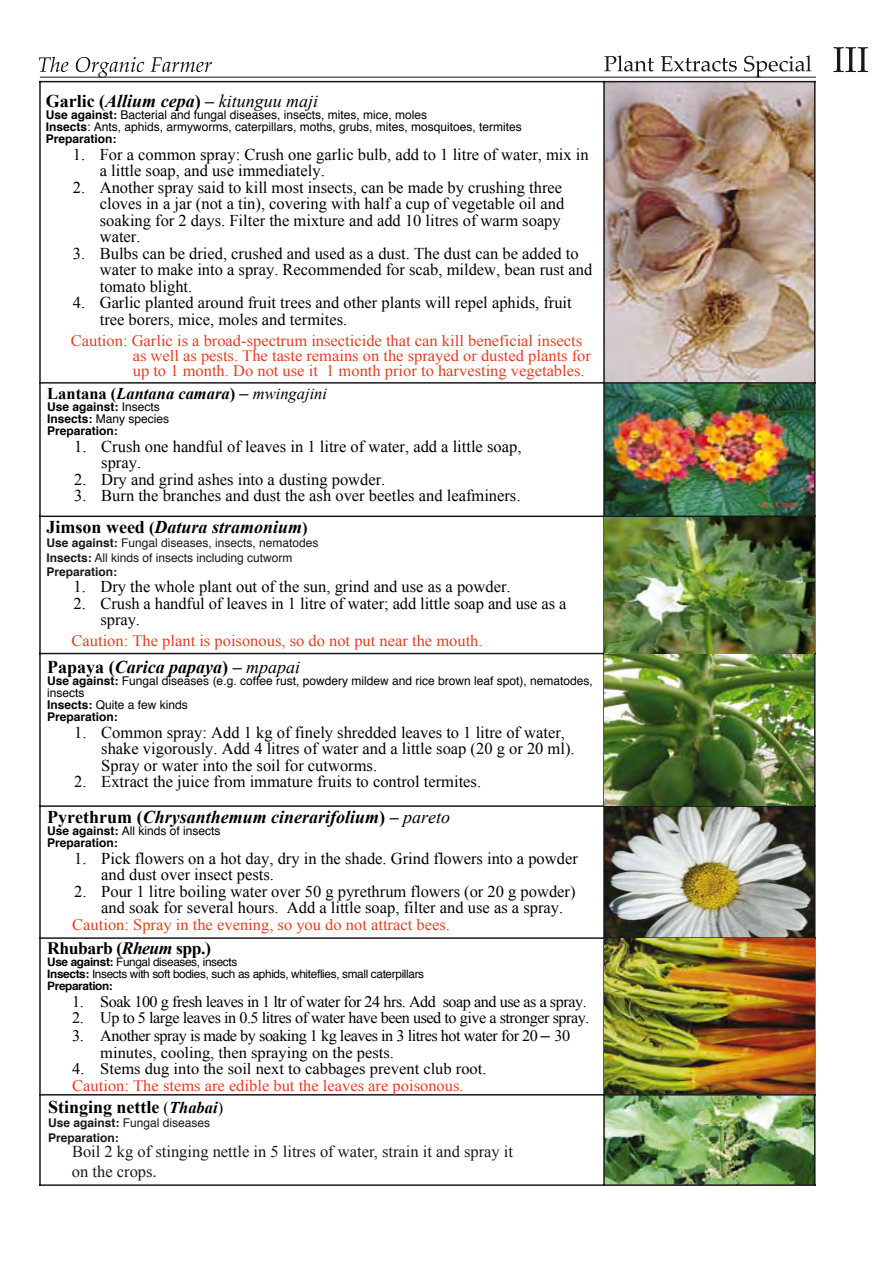
<style>
.page{position:relative;width:893px;height:1263px;background:#fff}
.page>*{position:absolute;margin:0;border:0;box-sizing:border-box;transform-origin:0 0}
.t1{font:italic 700 18px "Times New Roman";color:#000}
.t2{font:italic 18px "Times New Roman";color:#000}
.t3{font:700 18px "Times New Roman";color:#000}
.t4{font:700 17.4px "Times New Roman";letter-spacing:-.03em;color:#000}
.t5{font:16.5px/16.5px "Times New Roman";color:#000}
.t6{font:16.5px/19.8px "Times New Roman";color:#1a171b}
.t7{font:italic 700 16.5px "Times New Roman";color:#000}
.t8{font:16.05px/15px "Times New Roman";color:#e63d21}
.t9{font:16.05px/16.5px "Times New Roman";letter-spacing:-.03em;color:#000}
.t10{font:16.05px "Times New Roman";color:#000}
.t11{font:12px/12px "Helvetica";color:#000}
.t12{font:12px/14.4px "Helvetica";color:#1a171b}
.t13{font:700 12px/12px "Helvetica";color:#000}
.t14{font:700 12px/14.4px "Helvetica";color:#1a171b}
.t15{font:11.7px/12px "Helvetica";letter-spacing:-.03em;color:#000}
.s1{font-weight:700;font-style:normal}
.s2{font-weight:700}
.s3{font-style:normal}
.s4{font-style:normal;font-size:18px}
.s5{font-weight:400}
.s6{font-style:normal;font-size:16.5px}
.s7{font-style:italic}
.s8{font-weight:700;font-size:18px}
.s9{font-weight:400;font-size:16.5px}
.s10{font-style:italic;font-size:16.5px}
.s11{font-family:"Helvetica"}
</style>
<div class="page">
<img style="left:605px;top:82px;width:209px;height:863px">
<svg style="left:39px;top:57px;width:29px;height:15px"></svg>
<svg style="left:76px;top:57px;width:68px;height:20px"></svg>
<svg style="left:151px;top:57px;width:61px;height:15px"></svg>
<svg style="left:604px;top:55px;width:50px;height:16px"></svg>
<svg style="left:661px;top:56px;width:76px;height:16px"></svg>
<svg style="left:744px;top:55px;width:67px;height:22px"></svg>
<svg style="left:833px;top:47px;width:35px;height:25px"></svg>
<hr style="left:40px;top:77px;width:776px;height:1px;background:#1a171b">
<img style="left:605px;top:665px;width:209px;height:140px">
<img style="left:605px;top:945px;width:209px;height:138px">
<img style="left:605px;top:1083px;width:209px;height:101px">
<hr style="left:39px;top:516px;width:776px;height:1px;background:#1a171b">
<hr style="left:39px;top:1184px;width:776px;height:2px;background:#1a171b">
<hr style="left:39px;top:1094px;width:776px;height:1px;background:#1a171b">
<hr style="left:39px;top:937px;width:776px;height:2px;background:#1a171b">
<hr style="left:39px;top:805px;width:776px;height:2px;background:#1a171b">
<hr style="left:39px;top:653px;width:776px;height:1px;background:#1a171b">
<hr style="left:39px;top:382px;width:776px;height:2px;background:#1a171b">
<hr style="left:39px;top:81px;width:776px;height:1px;background:#1a171b">
<hr style="left:814px;top:81px;width:1px;height:1105px;background:#1a171b">
<hr style="left:603px;top:81px;width:2px;height:1105px;background:#1a171b">
<hr style="left:39px;top:81px;width:2px;height:1105px;background:#1a171b">
<p class="t2" style="left:46px;top:91px;width:274px"><span class="s1">Garlic (</span><span class="s2">Allium cepa</span><span class="s1">) –</span> kitunguu maji</p>
<p class="t11" style="left:46px;top:109px;width:478px"><span class="s2">Use against:</span> Bacterial and fungal diseases, insects, mites, mice, moles<br><span class="s2">Insects</span>: Ants, aphids, armyworms, caterpillars, moths, grubs, mites, mosquitoes, termites<br><span class="s2">Preparation:</span></p>
<p class="t5" style="left:100px;top:146px;width:490px;text-indent:-27px">1. For a common spray: Crush one garlic bulb, add to 1 litre of water, mix in a little soap, and use immediately.</p>
<p class="t5" style="left:100px;top:179px;width:466px;text-indent:-27px">2. Another spray said to kill most insects, can be made by crushing three cloves in a jar (not a tin), covering with half a cup of vegetable oil and soaking for 2 days. Filter the mixture and add 10 litres of warm soapy water.</p>
<p class="t5" style="left:100px;top:245px;width:494px;text-indent:-27px">3. Bulbs can be dried, crushed and used as a dust. The dust can be added to water to make into a spray. Recommended for scab, mildew, bean rust and tomato blight.</p>
<p class="t5" style="left:100px;top:294px;width:473px;text-indent:-27px">4. Garlic planted around fruit trees and other plants will repel aphids, fruit tree borers, mice, moles and termites.</p>
<p class="t8" style="left:133px;top:333px;width:460px;text-indent:-62px">Caution: Garlic is a broad-spectrum insecticide that can kill beneficial insects as well as pests. The taste remains on the sprayed or dusted plants for up to 1 month. Do not use it 1 month prior to harvesting vegetables.</p>
<p class="t7" style="left:47px;top:384px;width:281px"><span class="s3">Lantana (</span>Lantana camara<span class="s3">)</span> <span class="s4">–</span> <span class="s5">mwingajini</span></p>
<p class="t13" style="left:47px;top:400px;width:124px">Use against: <span class="s5">Insects<br></span>Insects: <span class="s5">Many species<br></span>Preparation:</p>
<p class="t5" style="left:101px;top:437px;width:422px;text-indent:-27px">1. Crush one handful of leaves in 1 litre of water, add a little soap, spray.</p>
<p class="t5" style="left:74px;top:470px;width:313px">2. Dry and grind ashes into a dusting powder.</p>
<p class="t5" style="left:74px;top:487px;width:448px">3. Burn the branches and dust the ash over beetles and leafminers.</p>
<p class="t1" style="left:46px;top:516px;width:263px"><span class="s3">Jimson weed</span> <span class="s6">(</span>Datura stramonium<span class="s6">)</span></p>
<p class="t12" style="left:46px;top:535px;width:274px"><span class="s2">Use against:</span> Fungal diseases, insects, nematodes<br><span class="s2">Insects:</span> All kinds of insects including cutworm<br><span class="s2">Preparation:</span></p>
<p class="t5" style="left:73px;top:578px;width:439px">1. Dry the whole plant out of the sun, grind and use as a powder.</p>
<p class="t5" style="left:100px;top:595px;width:467px;text-indent:-27px">2. Crush a handful of leaves in 1 litre of water; add little soap and use as a spray.</p>
<p class="t8" style="left:71px;top:633px;width:413px">Caution: The plant is poisonous, so do not put near the mouth.</p>
<p class="t1" style="left:47px;top:657px;width:254px"><span class="s3">Papaya (</span>Carica papaya<span class="s3">) –</span> <span class="s5">mpapai</span></p>
<p class="t11" style="left:47px;top:675px;width:547px"><span class="s2">Use against:</span> Fungal diseases (e.g. coffee rust, powdery mildew and rice brown leaf spot), nematodes, insects<br><span class="s2">Insects:</span> Quite a few kinds<br><span class="s2">Preparation:</span></p>
<p class="t5" style="left:101px;top:724px;width:475px;text-indent:-27px">1. Common spray: Add 1 kg of finely shredded leaves to 1 litre of water, shake vigorously. Add 4 litres of water and a little soap (20 g or 20 ml).<br>Spray or water into the soil for cutworms.</p>
<p class="t5" style="left:74px;top:773px;width:408px">2. Extract the juice from immature fruits to control termites.</p>
<p class="t1" style="left:47px;top:807px;width:405px"><span class="s3">Pyrethrum (</span>Chrysanthemum cinerarifolium<span class="s3">) –</span> <span class="s5">pareto</span></p>
<p class="t13" style="left:47px;top:824px;width:175px">Use against: <span class="s5">All kinds of insects<br></span>Preparation:</p>
<p class="t5" style="left:101px;top:849px;width:478px;text-indent:-27px">1. Pick flowers on a hot day, dry in the shade. Grind flowers into a powder and dust over insect pests.</p>
<p class="t5" style="left:101px;top:882px;width:476px;text-indent:-27px">2. Pour 1 litre boiling water over 50 g pyrethrum flowers (or 20 g powder) and soak for several hours. Add a little soap, filter and use as a spray.</p>
<p class="t8" style="left:72px;top:916px;width:379px">Caution: Spray in the evening, so you do not attract bees.</p>
<p class="t4" style="left:47px;top:938px;width:165px">Rhubarb (<span class="s7">Rheum</span> spp.)</p>
<p class="t15" style="left:47px;top:956px;width:378px"><span class="s2">Use against:</span> Fungal diseases, insects<br><span class="s2">Insects:</span> Insects with soft bodies, such as aphids, whiteflies, small caterpillars<br><span class="s2">Preparation:</span></p>
<p class="t9" style="left:72px;top:993px;width:516px">1. Soak 100 g fresh leaves in 1 ltr of water for 24 hrs. Add soap and use as a spray.</p>
<p class="t9" style="left:72px;top:1009px;width:519px">2. Up to 5 large leaves in 0.5 litres of water have been used to give a stronger spray.</p>
<p class="t9" style="left:100px;top:1027px;width:471px;text-indent:-28px">3. Another spray is made by soaking 1 kg leaves in 3 litres hot water for 20 <span class="s8">–</span> 30 minutes, cooling, then spraying on the pests.</p>
<p class="t10" style="left:72px;top:1059px;width:416px">4. Stems dug into the soil next to cabbages prevent club root.</p>
<p class="t8" style="left:72px;top:1077px;width:393px">Caution: The stems are edible but the leaves are poisonous.</p>
<p class="t3" style="left:48px;top:1096px;width:177px">Stinging nettle <span class="s9">(</span><span class="s10">Thabai</span><span class="s9">)</span></p>
<p class="t14" style="left:48px;top:1115px;width:164px">Use against: <span class="s5">Fungal diseases<br></span>Preparation:</p>
<p class="t6" style="left:72px;top:1141px;width:443px">Boil 2 kg of stinging nettle in 5 litres of water, strain it and spray it on the crops<span class="s11">.</span></p>
</div>
